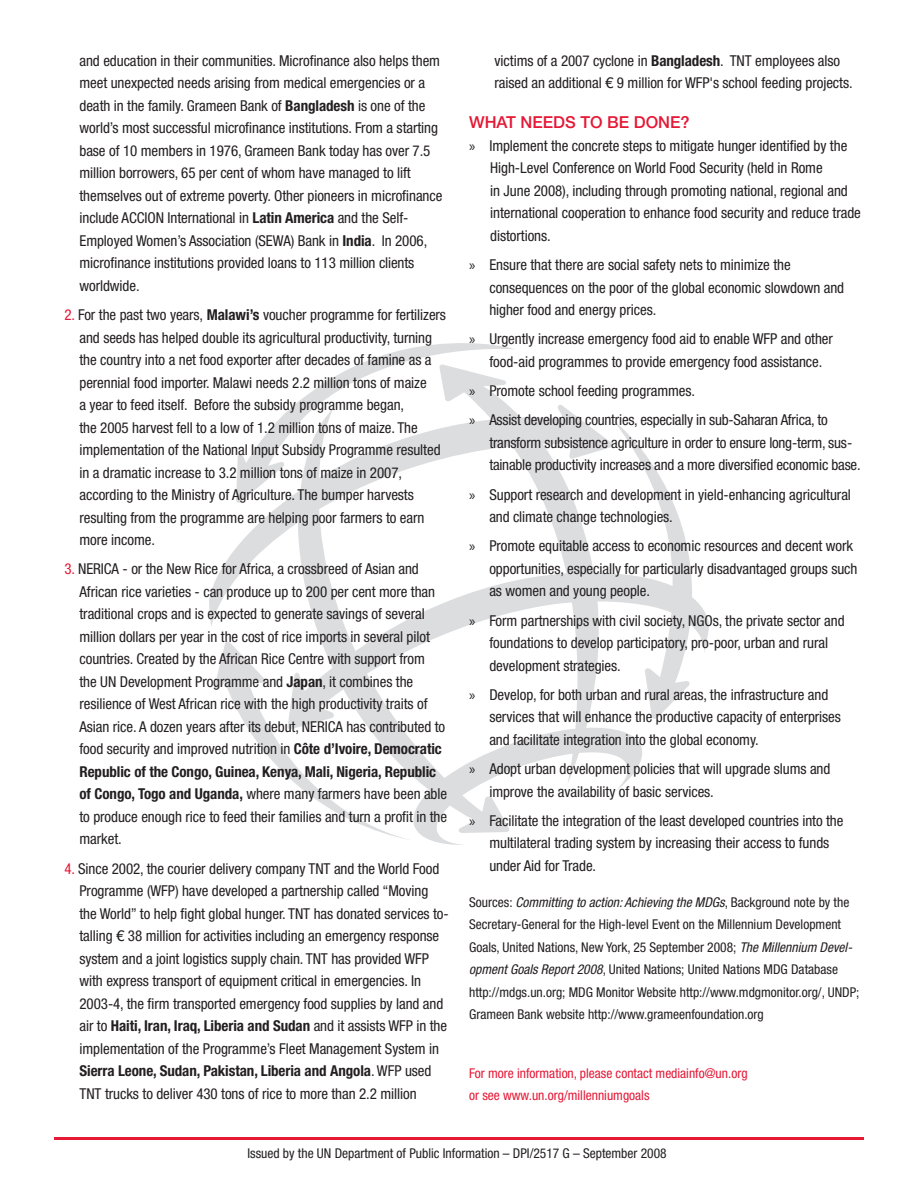
<style>
.page{position:relative;width:918px;height:1188px;background:#fff}
.page>*{position:absolute;margin:0;border:0;box-sizing:border-box;transform-origin:0 0}
.sub_titles{font:500 16.5px "Helvetica Neue";color:#e51836}
.number_text{font:condensed 15px/22.5px "Helvetica Neue";letter-spacing:-.005em;color:#231f20}
.bullet_text{font:condensed 15px/22.5px "Helvetica Neue";letter-spacing:-.005em;color:#231f20}
.sources{font:condensed 13.5px/22.5px "Helvetica Neue";color:#231f20}
.sources-2{font:condensed 13.5px/22.5px "Helvetica Neue";color:#e51836}
.s1{font-weight:700}
.s2{color:#e51836}
.s3{font-stretch:normal}
.s4{font-family:"Myriad Pro";font-stretch:normal}
.s5{font-style:italic}
</style>
<div class="page">
<svg style="left:209px;top:343px;width:500px;height:502px"></svg>
<hr style="left:54px;top:1137px;width:810px;height:3px;background:#e51836">
<p class="number_text" style="left:80px;top:49px;width:365px">and education in their communities. Microfinance also helps them meet unexpected needs arising from medical emergencies or a death in the family. Grameen Bank of <span class="s1">Bangladesh</span> is one of the world’s most successful microfinance institutions. From a starting base of 10 members in 1976, Grameen Bank today has over 7.5 million borrowers, 65 per cent of whom have managed to lift themselves out of extreme poverty. Other pioneers in microfinance include ACCION International in <span class="s1">Latin America</span> and the Self-Employed Women’s Association (SEWA) Bank in <span class="s1">India</span>. In 2006, microfinance institutions provided loans to 113 million clients worldwide.</p>
<p class="number_text" style="left:80px;top:303px;width:368px;text-indent:-15px"><span class="s2">2.</span> For the past two years, <span class="s1">Malawi’s</span> voucher programme for fertilizers and seeds has helped double its agricultural productivity, turning the country into a net food exporter after decades of famine as a perennial food importer. Malawi needs 2.2 million tons of maize<br>a year to feed itself. Before the subsidy programme began,<br>the 2005 harvest fell to a low of 1.2 million tons of maize. The implementation of the National Input Subsidy Programme resulted in a dramatic increase to 3.2 million tons of maize in 2007, according to the Ministry of Agriculture. The bumper harvests resulting from the programme are helping poor farmers to earn more income.</p>
<p class="number_text" style="left:80px;top:558px;width:369px;text-indent:-15px"><span class="s2">3.</span> NERICA - or the New Rice for Africa, a crossbreed of Asian and African rice varieties - can produce up to 200 per cent more than traditional crops and is expected to generate savings of several million dollars per year in the cost of rice imports in several pilot countries. Created by the African Rice Centre with support from<br>the UN Development Programme and <span class="s1">Japan</span>, it combines the resilience of West African rice with the high productivity traits of Asian rice. A dozen years after its debut, NERICA has contributed to food security and improved nutrition in <span class="s1">Côte d’Ivoire, Democratic Republic of the Congo, Guinea, Kenya, Mali, Nigeria, Republic of Congo, Togo and Uganda,</span> where many farmers have been able to produce enough rice to feed their families and turn a profit in the market.</p>
<p class="number_text" style="left:80px;top:857px;width:371px;text-indent:-15px"><span class="s2">4.</span> Since 2002, the courier delivery company TNT and the World Food Programme (WFP) have developed a partnership called “Moving the World” to help fight global hunger. TNT has donated services to&shy;talling <span class="s3">€</span> 38 million for activities including an emergency response system and a joint logistics supply chain. TNT has provided WFP with express transport of equipment critical in emergencies. In 2003-4, the firm transported emergency food supplies by land and air to <span class="s1">Haiti, Iran, Iraq, Liberia and Sudan</span> and it assists WFP in the implementation of the Programme’s Fleet Management System in <span class="s1">Sierra Leone, Sudan, Pakistan, Liberia and Angola</span>. WFP used TNT trucks to deliver 430 tons of rice to more than 2.2 million</p>
<p class="number_text" style="left:495px;top:49px;width:360px">victims of a 2007 cyclone in <span class="s1">Bangladesh</span>. TNT employees also raised an additional <span class="s3">€</span> 9 million for WFP's school feeding projects.</p>
<p class="sub_titles" style="left:469px;top:113px;width:222px">WHAT NEEDS TO BE DONE?</p>
<p class="bullet_text" style="left:490px;top:134px;width:372px;text-indent:-21px"><span class="s4">»</span> Implement the concrete steps to mitigate hunger identified by the High-Level Conference on World Food Security (held in Rome<br>in June 2008), including through promoting national, regional and international cooperation to enhance food security and reduce trade distortions.</p>
<p class="bullet_text" style="left:489px;top:253px;width:356px;text-indent:-20px"><span class="s4">»</span> Ensure that there are social safety nets to minimize the consequences on the poor of the global economic slowdown and higher food and energy prices.</p>
<p class="bullet_text" style="left:489px;top:328px;width:345px;text-indent:-20px"><span class="s4">»</span> Urgently increase emergency food aid to enable WFP and other food-aid programmes to provide emergency food assistance.</p>
<p class="bullet_text" style="left:469px;top:379px;width:227px"><span class="s4">»</span> Promote school feeding programmes.</p>
<p class="bullet_text" style="left:489px;top:409px;width:373px;text-indent:-20px"><span class="s4">»</span> Assist developing countries, especially in sub-Saharan Africa, to transform subsistence agriculture in order to ensure long-term, sus&shy;tainable productivity increases and a more diversified economic base.</p>
<p class="bullet_text" style="left:489px;top:483px;width:363px;text-indent:-20px"><span class="s4">»</span> Support research and development in yield-enhancing agricultural and climate change technologies.</p>
<p class="bullet_text" style="left:489px;top:535px;width:370px;text-indent:-20px"><span class="s4">»</span> Promote equitable access to economic resources and decent work opportunities, especially for particularly disadvantaged groups such as women and young people.</p>
<p class="bullet_text" style="left:489px;top:609px;width:357px;text-indent:-20px"><span class="s4">»</span> Form partnerships with civil society, NGOs, the private sector and foundations to develop participatory, pro-poor, urban and rural development strategies.</p>
<p class="bullet_text" style="left:489px;top:683px;width:353px;text-indent:-20px"><span class="s4">»</span> Develop, for both urban and rural areas, the infrastructure and services that will enhance the productive capacity of enterprises and facilitate integration into the global economy.</p>
<p class="bullet_text" style="left:489px;top:757px;width:343px;text-indent:-20px"><span class="s4">»</span> Adopt urban development policies that will upgrade slums and improve the availability of basic services.</p>
<p class="bullet_text" style="left:489px;top:809px;width:356px;text-indent:-20px"><span class="s4">»</span> Facilitate the integration of the least developed countries into the multilateral trading system by increasing their access to funds under Aid for Trade.</p>
<p class="sources" style="left:469px;top:891px;width:392px">Sources: <span class="s5">Committing to action: Achieving the MDGs</span>, Background note by the Secretary-General for the High-level Event on the Millennium Development Goals, United Nations, New York, 25 September 2008; <span class="s5">The Millennium Devel&shy;opment Goals Report 2008</span>, United Nations; United Nations MDG Database http://mdgs.un.org; MDG Monitor Website http://www.mdgmonitor.org/, UNDP; Grameen Bank website http://www.grameenfoundation.org</p>
<p class="sources-2" style="left:469px;top:1062px;width:280px">For more information, please contact mediainfo@un.org or see www.un.org/millenniumgoals</p>
<p class="sources" style="left:248px;top:1142px;width:421px">Issued by the UN Department of Public Information – DPI/2517 G – September 2008</p>
</div>
